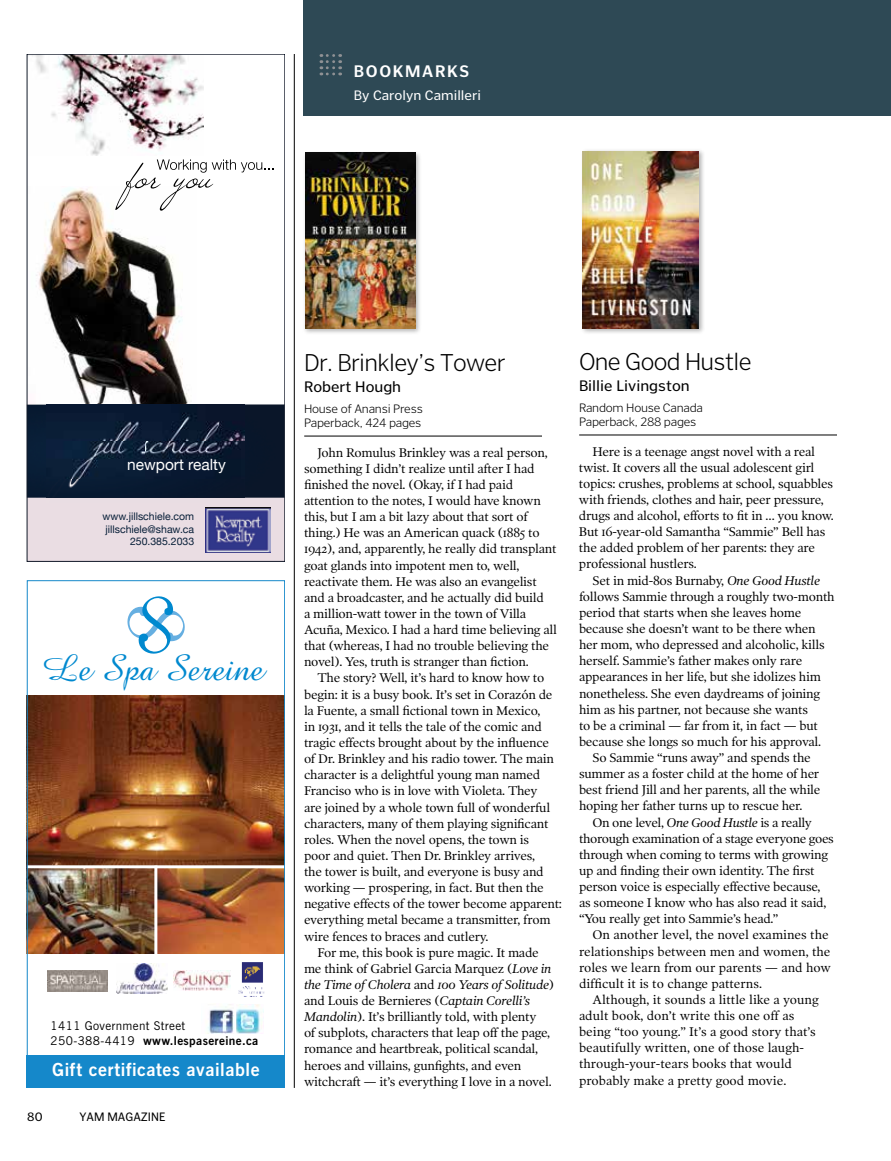
<style>
.page{position:relative;width:891px;height:1161px;background:#fff}
.page>*{position:absolute;margin:0;border:0;box-sizing:border-box;transform-origin:0 0}
.t1{font:37.35px "Amaze Normal";color:#0089cf}
.t2{font:300 24px "Poynter Text Sans";letter-spacing:-.03em;color:#000}
.t3{font:700 18px "News Gothic BT";letter-spacing:.03em;color:#fff}
.t4{font:700 16.5px "Poynter Text Sans";letter-spacing:.1em;color:#fff}
.t5{font:15.45px "Helvetica Neue";color:#fff}
.t6{font:15px "Poynter Text Sans";color:#000}
.t7{font:13.5px "Poynter Text Sans";color:#fff}
.t8{font:12.75px/16.2px "Poynter OS Text One";letter-spacing:-.02em;color:#000}
.t9{font:12.75px "Poynter OS Text One";color:#000}
.t10{font:italic 12.75px "Poynter OS Text One";letter-spacing:-.02em;color:#000}
.t11{font:300 12px/14.2px "Poynter Text Sans";letter-spacing:-.02em;color:#000}
.t12{font:12px/15px "News Gothic BT";letter-spacing:.03em;color:#000}
.t13{font:12px "Poynter Text Sans";color:#000;scale:.95 1}
.t14{font:12px "Poynter Text Sans";color:#000}
.t15{font:10.5px/12.6px "Helvetica Neue";color:#092039;text-align:right}
.s1{font-weight:700}
.s2{font-style:italic}
.s3{font-style:normal}
</style>
<div class="page">
<div style="left:303px;top:0;width:588px;height:116px;background:#2e4955"></div>
<svg style="left:321px;top:54px;width:20px;height:21px"></svg>
<hr style="left:304px;top:436px;width:238px;height:1px;background:#000">
<hr style="left:579px;top:435px;width:258px;height:1px;background:#000">
<div style="left:302px;top:151px;width:120px;height:185px;background:#000;opacity:.3"></div>
<img style="left:305px;top:153px;width:110px;height:176px">
<div style="left:580px;top:148px;width:125px;height:187px;background:#000;opacity:.3"></div>
<img style="left:583px;top:151px;width:116px;height:177px">
<hr style="left:294px;top:54px;width:1px;height:1034px;background:#000">
<img style="left:36px;top:188px;width:152px;height:216px">
<img style="left:29px;top:404px;width:254px;height:93px">
<img style="left:35px;top:56px;width:168px;height:100px">
<svg style="left:115px;top:159px;width:159px;height:52px"></svg>
<img style="left:47px;top:404px;width:198px;height:93px">
<div style="left:27px;top:497px;width:258px;height:65px;background:#eadde3"></div>
<img style="left:206px;top:507px;width:64px;height:46px">
<div style="left:27px;top:54px;width:258px;height:508px;border:1px solid #121a29"></div>
<img style="left:29px;top:695px;width:254px;height:258px">
<hr style="left:27px;top:865px;width:258px;height:3px;background:#fff">
<img style="left:236px;top:1005px;width:26px;height:29px">
<img style="left:207px;top:1004px;width:27px;height:30px">
<img style="left:173px;top:970px;width:57px;height:20px">
<img style="left:116px;top:964px;width:51px;height:29px">
<img style="left:47px;top:971px;width:61px;height:21px">
<img style="left:238px;top:962px;width:27px;height:35px">
<div style="left:27px;top:1055px;width:258px;height:33px;background:#1588ca"></div>
<hr style="left:154px;top:866px;width:3px;height:91px;background:#fff">
<div style="left:27px;top:580px;width:258px;height:508px;border:1px solid #1588ca"></div>
<p class="t4" style="left:354px;top:62px;width:117px">BOOKMARKS</p>
<p class="t7" style="left:354px;top:88px;width:129px">By Carolyn Camilleri</p>
<p class="t5" style="left:127px;top:456px;width:100px">newport realty</p>
<p class="t15" style="left:103px;top:510px;width:93px">www.jillschiele.com jillschiele@shaw.ca<br>250.385.2033</p>
<h1 class="t1" style="left:43px;top:644px;width:222px">Le Spa Sereine</h1>
<p class="t12" style="left:51px;top:1019px;width:209px">1411 Government Street<br>250-388-4419 <span class="s1">www.lespasereine.ca</span></p>
<h3 class="t3" style="left:52px;top:1059px;width:209px">Gift certificates available</h3>
<p class="t14" style="left:27px;top:1110px;width:17px">80</p>
<p class="t13" style="left:79px;top:1110px;width:92px">YAM MAGAZINE</p>
<h2 class="t2" style="left:304px;top:349px;width:203px">Dr. Brinkley’s Tower</h2>
<p class="t6" style="left:304px;top:378px;width:99px">Robert Hough</p>
<p class="t11" style="left:304px;top:402px;width:120px">House of Anansi Press<br>Paperback, 424 pages</p>
<p class="t8" style="left:304px;top:444px;width:255px;text-indent:14px">John Romulus Brinkley was a real person, something I didn’t realize until after I had finished the novel. (Okay, if I had paid attention to the notes, I would have known this, but I am a bit lazy about that sort of thing.) He was an American quack (1885 to 1942), and, apparently, he really did transplant goat glands into impotent men to, well, reactivate them. He was also an evangelist and a broadcaster, and he actually did build<br>a million-watt tower in the town of Villa Acuña, Mexico. I had a hard time believing all that (whereas, I had no trouble believing the novel). Yes, truth is stranger than fiction.</p>
<p class="t8" style="left:318px;top:670px;width:228px">The story? Well, it’s hard to know how to</p>
<p class="t8" style="left:304px;top:686px;width:250px">begin: it is a busy book. It’s set in Corazón de</p>
<p class="t8" style="left:304px;top:702px;width:238px">la Fuente, a small fictional town in Mexico,</p>
<p class="t8" style="left:304px;top:718px;width:239px">in 1931, and it tells the tale of the comic and</p>
<p class="t8" style="left:304px;top:734px;width:247px">tragic effects brought about by the influence</p>
<p class="t8" style="left:304px;top:750px;width:251px">of Dr. Brinkley and his radio tower. The main</p>
<p class="t8" style="left:304px;top:766px;width:238px">character is a delightful young man named</p>
<p class="t8" style="left:304px;top:783px;width:235px">Franciso who is in love with Violeta. They</p>
<p class="t8" style="left:304px;top:799px;width:248px">are joined by a whole town full of wonderful</p>
<p class="t8" style="left:304px;top:815px;width:246px">characters, many of them playing significant</p>
<p class="t8" style="left:304px;top:831px;width:227px">roles. When the novel opens, the town is</p>
<p class="t8" style="left:304px;top:847px;width:233px">poor and quiet. Then Dr. Brinkley arrives,</p>
<p class="t8" style="left:304px;top:863px;width:241px">the tower is built, and everyone is busy and</p>
<p class="t8" style="left:304px;top:879px;width:241px">working — prospering, in fact. But then the</p>
<p class="t8" style="left:304px;top:895px;width:260px">negative effects of the tower become apparent:</p>
<p class="t8" style="left:304px;top:912px;width:248px">everything metal became a transmitter, from</p>
<p class="t8" style="left:304px;top:928px;width:186px">wire fences to braces and cutlery.</p>
<p class="t8" style="left:318px;top:944px;width:223px">For me, this book is pure magic. It made</p>
<p class="t8" style="left:304px;top:960px;width:249px">me think of Gabriel Garcia Marquez (<span class="s2">Love in</span></p>
<p class="t10" style="left:304px;top:977px;width:252px">the Time of Cholera <span class="s3">and</span> 100 Years of Solitude<span class="s3">)</span></p>
<p class="t8" style="left:304px;top:992px;width:228px">and Louis de Bernieres (<span class="s2">Captain Corelli’s</span></p>
<p class="t8" style="left:304px;top:1008px;width:234px"><span class="s2">Mandolin</span>). It’s brilliantly told, with plenty</p>
<p class="t8" style="left:304px;top:1024px;width:248px">of subplots, characters that leap off the page,</p>
<p class="t8" style="left:304px;top:1041px;width:236px">romance and heartbreak, political scandal,</p>
<p class="t8" style="left:304px;top:1057px;width:219px">heroes and villains, gunfights, and even</p>
<p class="t8" style="left:304px;top:1073px;width:249px">witchcraft — it’s everything I love in a novel.</p>
<h2 class="t2" style="left:579px;top:348px;width:174px">One Good Hustle</h2>
<p class="t6" style="left:579px;top:377px;width:112px">Billie Livingston</p>
<p class="t11" style="left:579px;top:400px;width:126px">Random House Canada<br>Paperback, 288 pages</p>
<p class="t8" style="left:579px;top:443px;width:256px;text-indent:14px">Here is a teenage angst novel with a real twist. It covers all the usual adolescent girl topics: crushes, problems at school, squabbles with friends, clothes and hair, peer pressure, drugs and alcohol, efforts to fit in … you know.<br>But 16-year-old Samantha “Sammie” Bell has the added problem of her parents: they are professional hustlers.</p>
<p class="t8" style="left:592px;top:572px;width:229px">Set in mid-80s Burnaby, <span class="s2">One Good Hustle</span></p>
<p class="t8" style="left:579px;top:588px;width:257px">follows Sammie through a roughly two-month</p>
<p class="t8" style="left:579px;top:604px;width:224px">period that starts when she leaves home</p>
<p class="t8" style="left:579px;top:620px;width:238px">because she doesn’t want to be there when</p>
<p class="t8" style="left:579px;top:636px;width:247px">her mom, who depressed and alcoholic, kills</p>
<p class="t8" style="left:579px;top:652px;width:225px">herself. Sammie’s father makes only rare</p>
<p class="t8" style="left:579px;top:669px;width:243px">appearances in her life, but she idolizes him</p>
<p class="t8" style="left:579px;top:685px;width:243px">nonetheless. She even daydreams of joining</p>
<p class="t8" style="left:579px;top:701px;width:231px">him as his partner, not because she wants</p>
<p class="t8" style="left:579px;top:717px;width:240px">to be a criminal — far from it, in fact — but</p>
<p class="t8" style="left:579px;top:733px;width:244px">because she longs so much for his approval.</p>
<p class="t8" style="left:593px;top:749px;width:220px">So Sammie “runs away” and spends the</p>
<p class="t8" style="left:579px;top:765px;width:242px">summer as a foster child at the home of her</p>
<p class="t8" style="left:579px;top:781px;width:243px">best friend Jill and her parents, all the while</p>
<p class="t8" style="left:579px;top:798px;width:225px">hoping her father turns up to rescue her.</p>
<p class="t8" style="left:593px;top:814px;width:221px">On one level, <span class="s2">One Good Hustle</span> is a really</p>
<p class="t8" style="left:579px;top:830px;width:256px">thorough examination of a stage everyone goes</p>
<p class="t8" style="left:579px;top:846px;width:251px">through when coming to terms with growing</p>
<p class="t8" style="left:579px;top:862px;width:237px">up and finding their own identity. The first</p>
<p class="t8" style="left:579px;top:878px;width:243px">person voice is especially effective because,</p>
<p class="t8" style="left:579px;top:894px;width:249px">as someone I know who has also read it said,</p>
<p class="t8" style="left:579px;top:911px;width:201px">“You really get into Sammie’s head.”</p>
<p class="t9" style="left:593px;top:927px;width:238px">On another level, the novel examines the</p>
<p class="t9" style="left:579px;top:943px;width:253px">relationships between men and women, the</p>
<p class="t9" style="left:579px;top:959px;width:253px">roles we learn from our parents — and how</p>
<p class="t9" style="left:579px;top:976px;width:185px">difficult it is to change patterns.</p>
<p class="t9" style="left:593px;top:992px;width:228px">Although, it sounds a little like a young</p>
<p class="t9" style="left:579px;top:1008px;width:217px">adult book, don’t write this one off as</p>
<p class="t9" style="left:579px;top:1024px;width:238px">being “too young.” It’s a good story that’s</p>
<p class="t9" style="left:579px;top:1040px;width:227px">beautifully written, one of those laugh-</p>
<p class="t9" style="left:579px;top:1056px;width:214px">through-your-tears books that would</p>
<p class="t9" style="left:579px;top:1072px;width:209px">probably make a pretty good movie.</p>
</div>
